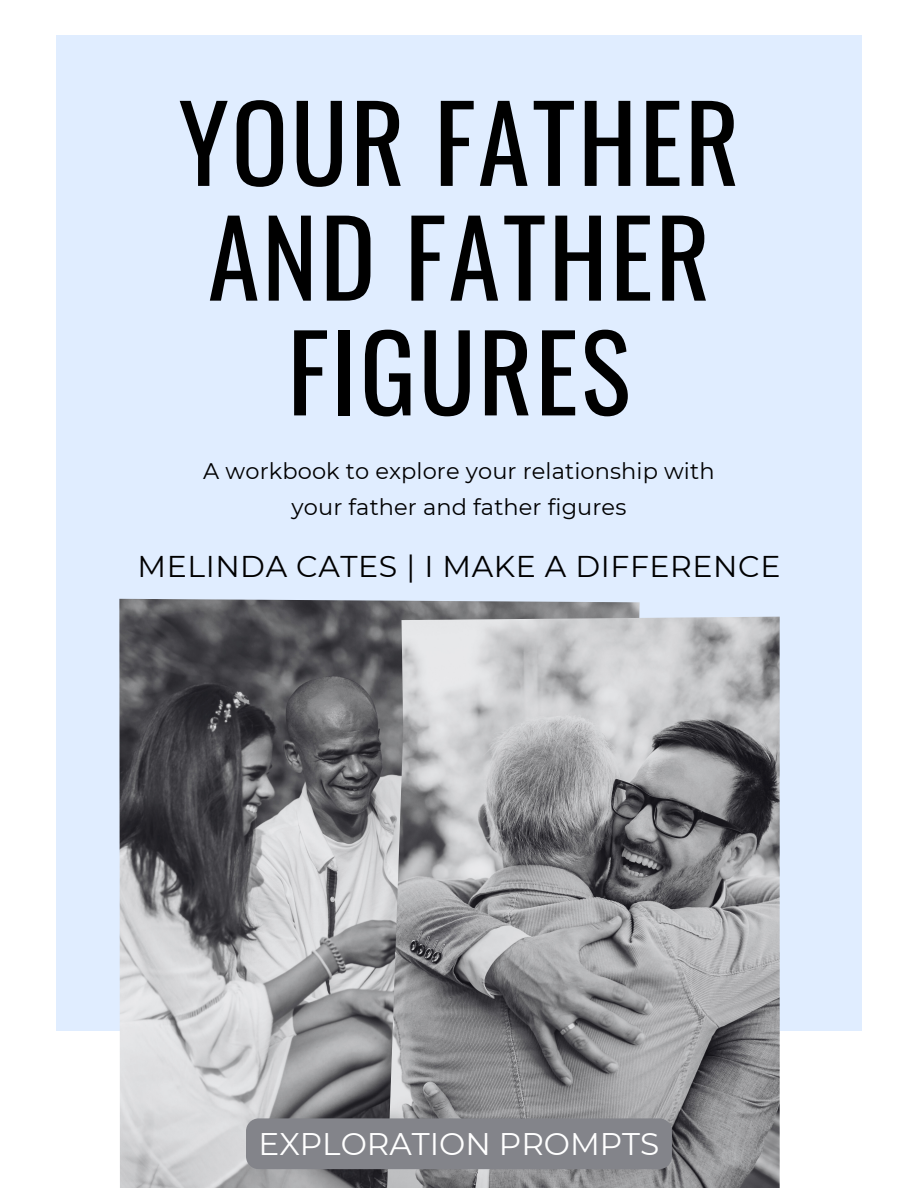
<style>
.page{position:relative;width:918px;height:1188px;background:#fff}
.page>*{position:absolute;margin:0;border:0;box-sizing:border-box;transform-origin:0 0}
.t1{font:105px/114.8px "Oswald";letter-spacing:.025em;color:#000;text-align:center}
.t2{font:31.2px "Montserrat";color:#fff}
.t3{font:30px "Montserrat";letter-spacing:.02em;color:#000}
.t4{font:22.5px/36px "Montserrat";letter-spacing:.005em;color:#000;text-align:center}
</style>
<div class="page">
<div style="left:56px;top:35px;width:806px;height:996px;background:#e0edff"></div>
<img style="left:119px;top:599px;width:521px;height:589px">
<img style="left:384px;top:617px;width:396px;height:571px">
<div style="left:246px;top:1118px;width:426px;height:51px;background:#83848a"></div>
<p class="t1" style="left:178px;top:81px;width:563px">YOUR FATHER<br>AND FATHER<br>FIGURES</p>
<p class="t4" style="left:203px;top:453px;width:513px">A workbook to explore your relationship with your father and father figures</p>
<p class="t3" style="left:138px;top:548px;width:644px">MELINDA CATES | I MAKE A DIFFERENCE</p>
<h2 class="t2" style="left:259px;top:1125px;width:402px">EXPLORATION PROMPTS</h2>
</div>
